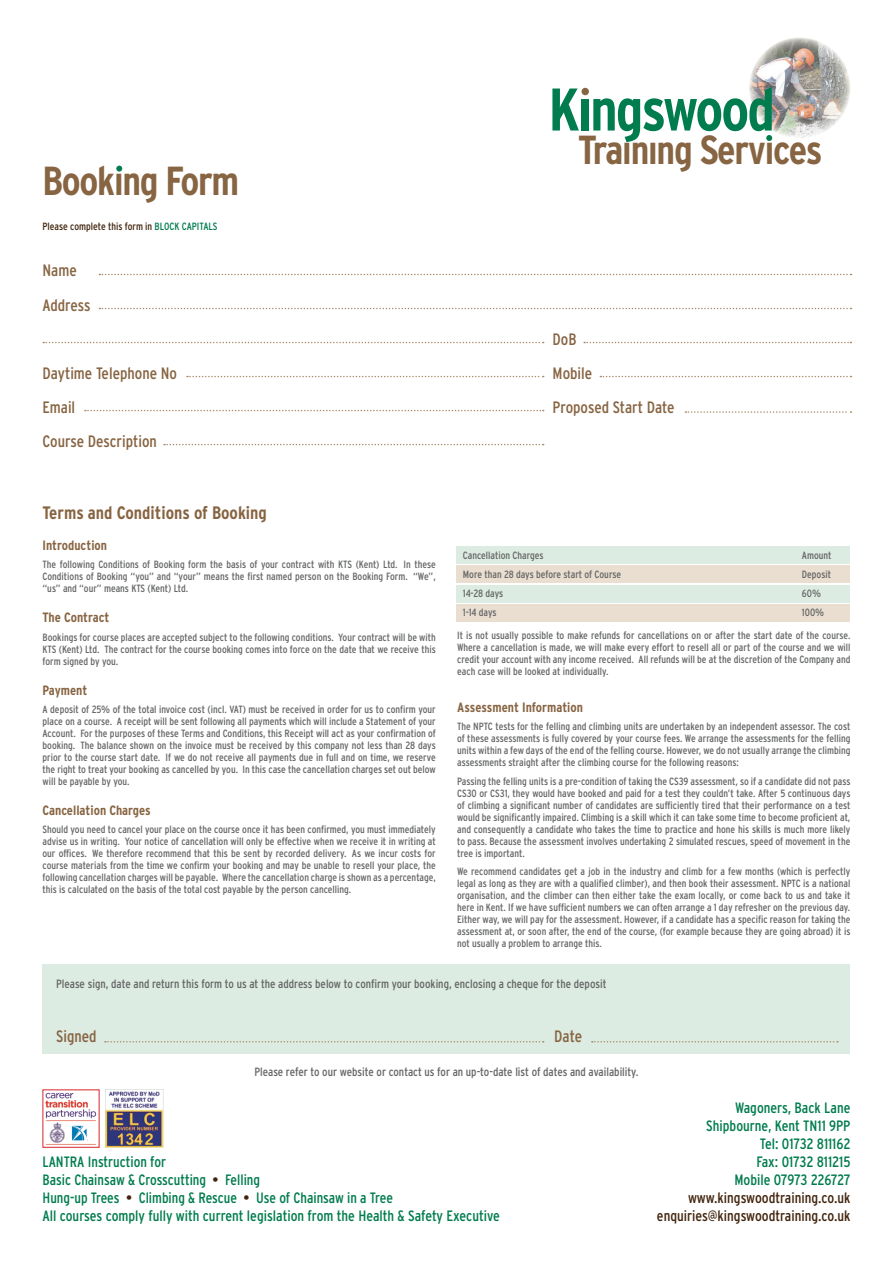
<style>
.page{position:relative;width:893px;height:1263px;background:#fff}
.page>*{position:absolute;margin:0;border:0;box-sizing:border-box;transform-origin:0 0}
.t1{font:700 condensed 60px "Interstate";letter-spacing:-.035em;color:#007c4e}
.t2{font:700 condensed 40.5px "Interstate";letter-spacing:-.03em;color:#876442}
.t3{font:700 condensed 18px "Interstate";color:#876442}
.t4{font:condensed 16.5px/34px "Interstate";color:#876442}
.t5{font:condensed 15px/18px "Interstate";color:#007c4e;text-align:right}
.t6{font:condensed 15px/18px "Interstate";color:#42250e;text-align:right}
.t7{font:700 condensed 13.5px "Interstate";color:#876442}
.t8{font:condensed 12px "Interstate";color:#656667}
.t9{font:condensed 10.5px/12px "Interstate";color:#656667;text-align:justify}
.t10{font:condensed 10.5px "Interstate";color:#42250e}
.s1{color:#007c4e}
.s2{color:#42250e}
</style>
<div class="page">
<img style="left:749px;top:37px;width:101px;height:102px;border-radius:51px">
<svg style="left:766px;top:135px;width:6px;height:6px"></svg>
<div style="left:581px;top:88px;width:8px;height:7px;background:#876442;border-radius:50%"></div>
<svg style="left:116px;top:166px;width:6px;height:6px"></svg>
<svg style="left:99px;top:308px;width:752px;height:1px"></svg>
<svg style="left:43px;top:342px;width:501px;height:1px"></svg>
<svg style="left:187px;top:376px;width:357px;height:1px"></svg>
<svg style="left:584px;top:342px;width:267px;height:1px"></svg>
<svg style="left:600px;top:376px;width:251px;height:1px"></svg>
<div style="left:456px;top:546px;width:394px;height:18px;background:#ddece2"></div>
<div style="left:456px;top:565px;width:394px;height:18px;background:#e9decf"></div>
<div style="left:456px;top:585px;width:394px;height:18px;background:#ddece2"></div>
<div style="left:456px;top:604px;width:394px;height:18px;background:#e9decf"></div>
<div style="left:43px;top:964px;width:807px;height:89px;background:#ddece2"></div>
<svg style="left:105px;top:1041px;width:439px;height:1px"></svg>
<svg style="left:592px;top:1041px;width:246px;height:1px"></svg>
<svg style="left:99px;top:274px;width:752px;height:1px"></svg>
<img style="left:105px;top:1089px;width:58px;height:58px">
<img style="left:46px;top:1092px;width:50px;height:53px">
<svg style="left:164px;top:444px;width:380px;height:1px"></svg>
<svg style="left:85px;top:410px;width:459px;height:1px"></svg>
<svg style="left:685px;top:411px;width:166px;height:2px"></svg>
<h2 class="t2" style="left:43px;top:158px;width:198px">Bookıng Form</h2>
<p class="t10" style="left:43px;top:221px;width:177px">Please complete this form in <span class="s1">BLOCK CAPITALS</span></p>
<h3 class="t4" style="left:43px;top:254px;width:50px">Name<br>Address</h3>
<h1 class="t1" style="left:549px;top:76px;width:228px">Kıngswood</h1>
<h2 class="t2" style="left:578px;top:127px;width:246px">Traınıng Servıces</h2>
<h3 class="t4" style="left:553px;top:322px;width:26px">DoB</h3>
<h3 class="t4" style="left:43px;top:356px;width:136px">Daytime Telephone No</h3>
<h3 class="t4" style="left:553px;top:356px;width:41px">Mobile</h3>
<h3 class="t4" style="left:43px;top:390px;width:34px">Email</h3>
<h3 class="t4" style="left:553px;top:390px;width:124px">Proposed Start Date</h3>
<h3 class="t4" style="left:43px;top:424px;width:116px">Course Description</h3>
<h3 class="t3" style="left:43px;top:502px;width:226px">Terms and Conditions of Booking</h3>
<p class="t7" style="left:43px;top:538px;width:66px">Introduction</p>
<p class="t9" style="left:43px;top:558px;width:395px">The following Conditions of Booking form the basis of your contract with KTS (Kent) Ltd. In these Conditions of Booking “you” and “your” means the first named person on the Booking Form. “We”, “us” and “our” means KTS (Kent) Ltd.</p>
<p class="t7" style="left:43px;top:610px;width:68px">The Contract</p>
<p class="t9" style="left:43px;top:631px;width:395px">Bookings for course places are accepted subject to the following conditions. Your contract will be with KTS (Kent) Ltd. The contract for the course booking comes into force on the date that we receive this form signed by you.</p>
<p class="t7" style="left:43px;top:682px;width:46px">Payment</p>
<p class="t9" style="left:43px;top:703px;width:395px">A deposit of 25% of the total invoice cost (incl. VAT) must be received in order for us to confirm your place on a course. A receipt will be sent following all payments which will include a Statement of your Account. For the purposes of these Terms and Conditions, this Receipt will act as your confirmation of booking. The balance shown on the invoice must be received by this company not less than 28 days prior to the course start date. If we do not receive all payments due in full and on time, we reserve the right to treat your booking as cancelled by you. In this case the cancellation charges set out below will be payable by you.</p>
<p class="t7" style="left:43px;top:803px;width:110px">Cancellation Charges</p>
<p class="t9" style="left:43px;top:824px;width:395px">Should you need to cancel your place on the course once it has been confirmed, you must immediately advise us in writing. Your notice of cancellation will only be effective when we receive it in writing at our offices. We therefore recommend that this be sent by recorded delivery. As we incur costs for course materials from the time we confirm your booking and may be unable to resell your place, the following cancellation charges will be payable. Where the cancellation charge is shown as a percentage, this is calculated on the basis of the total cost payable by the person cancelling.</p>
<p class="t9" style="left:463px;top:549px;width:82px">Cancellation Charges</p>
<p class="t9" style="left:802px;top:549px;width:31px">Amount</p>
<p class="t9" style="left:463px;top:568px;width:160px">More than 28 days before start of Course</p>
<p class="t9" style="left:802px;top:568px;width:31px">Deposit</p>
<p class="t9" style="left:463px;top:587px;width:42px">14-28 days</p>
<p class="t9" style="left:802px;top:587px;width:21px">60%</p>
<p class="t9" style="left:463px;top:606px;width:35px">1-14 days</p>
<p class="t9" style="left:802px;top:606px;width:24px">100%</p>
<p class="t9" style="left:457px;top:630px;width:395px">It is not usually possible to make refunds for cancellations on or after the start date of the course.<br>Where a cancellation is made, we will make every effort to resell all or part of the course and we will credit your account with any income received. All refunds will be at the discretion of the Company and each case will be looked at individually.</p>
<p class="t7" style="left:457px;top:699px;width:127px">Assessment Information</p>
<p class="t9" style="left:457px;top:720px;width:395px">The NPTC tests for the felling and climbing units are undertaken by an independent assessor. The cost of these assessments is fully covered by your course fees. We arrange the assessments for the felling units within a few days of the end of the felling course. However, we do not usually arrange the climbing assessments straight after the climbing course for the following reasons:</p>
<p class="t9" style="left:457px;top:775px;width:395px">Passing the felling units is a pre-condition of taking the CS39 assessment, so if a candidate did not pass CS30 or CS31, they would have booked and paid for a test they couldn’t take. After 5 continuous days of climbing a significant number of candidates are sufficiently tired that their performance on a test would be significantly impaired. Climbing is a skill which it can take some time to become proficient at, and consequently a candidate who takes the time to practice and hone his skills is much more likely to pass. Because the assessment involves undertaking 2 simulated rescues, speed of movement in the tree is important.</p>
<p class="t9" style="left:457px;top:865px;width:395px">We recommend candidates get a job in the industry and climb for a few months (which is perfectly legal as long as they are with a qualified climber), and then book their assessment. NPTC is a national organisation, and the climber can then either take the exam locally, or come back to us and take it here in Kent. If we have sufficient numbers we can often arrange a 1 day refresher on the previous day.<br>Either way, we will pay for the assessment. However, if a candidate has a specific reason for taking the assessment at, or soon after, the end of the course, (for example because they are going abroad) it is not usually a problem to arrange this.</p>
<p class="t8" style="left:56px;top:977px;width:552px">Please sign, date and return this form to us at the address below to confirm your booking, enclosing a cheque for the deposit</p>
<h3 class="t4" style="left:56px;top:1019px;width:42px">Signed</h3>
<h3 class="t4" style="left:554px;top:1019px;width:30px">Date</h3>
<p class="t8" style="left:254px;top:1065px;width:386px">Please refer to our website or contact us for an up-to-date list of dates and availability.</p>
<h3 class="t5" style="left:43px;top:1152px;width:459px;text-align:left">LANTRA Instruction for<br>Basic Chainsaw &amp; Crosscutting <span class="s2">•</span> Felling<br>Hung-up Trees <span class="s2">•</span> Climbing &amp; Rescue <span class="s2">•</span> Use of Chainsaw in a Tree<br>All courses comply fully with current legislation from the Health &amp; Safety Executive</h3>
<h3 class="t5" style="left:706px;top:1098px;width:146px">Wagoners, Back Lane<br>Shipbourne, Kent TN11 9PP<br>Tel: 01732 811162<br>Fax: 01732 811215<br>Mobile 07973 226727</h3>
<h3 class="t6" style="left:657px;top:1188px;width:195px">www.kingswoodtraining.co.uk enquiries@kingswoodtraining.co.uk</h3>
</div>
